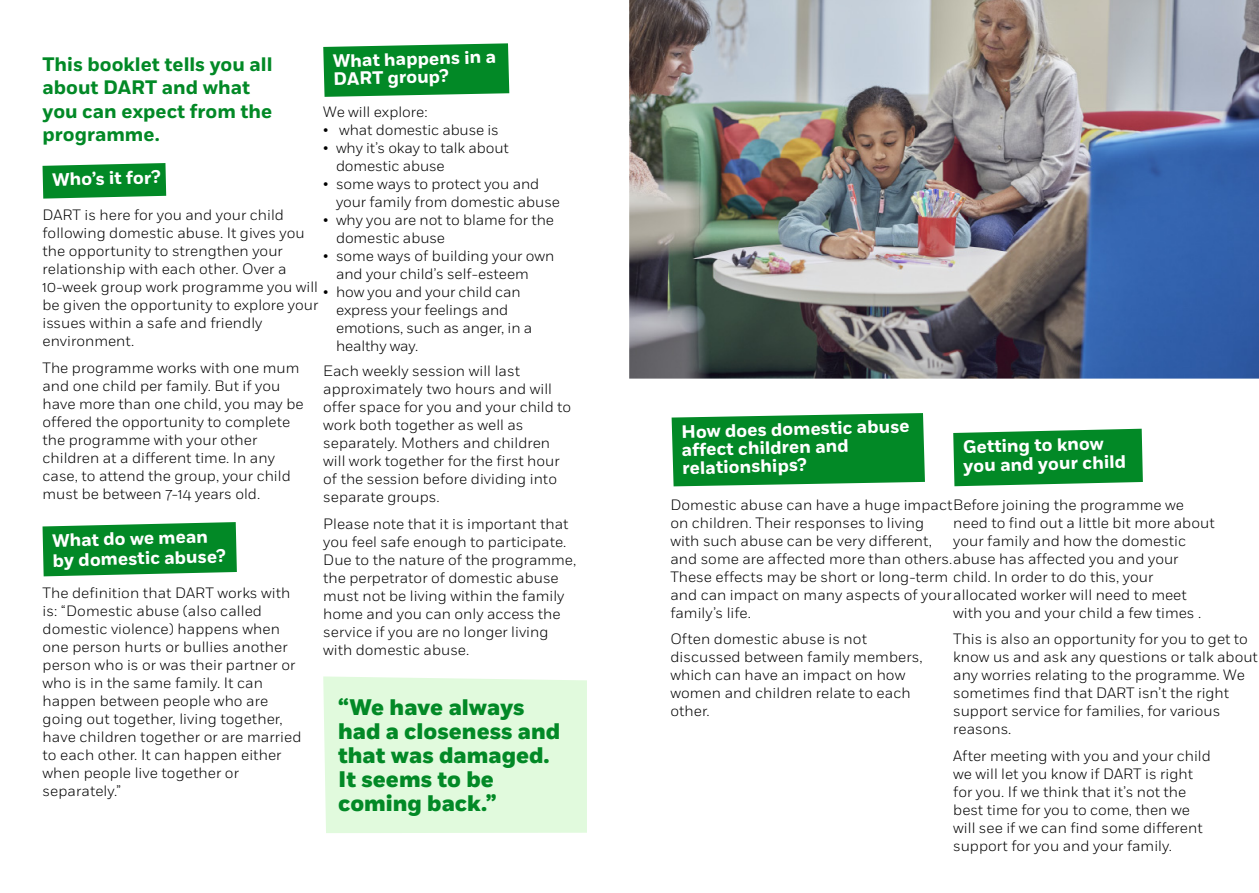
<style>
.page{position:relative;width:1259px;height:893px;background:#fff}
.page>*{position:absolute;margin:0;border:0;box-sizing:border-box;transform-origin:0 0}
.t1{font:800 22.5px/24px "Fort";color:#028926}
.t2{font:700 19.5px/23.4px "Fort";color:#028926}
.t3{font:700 18px/17.7px "Fort";color:#fff}
.t4{font:300 15px/18px "Fort";color:#000}
.s1{font-family:"Times New Roman";font-weight:400}
</style>
<div class="page">
<img style="left:629px;top:0;width:630px;height:379px">
<svg style="left:671px;top:413px;width:254px;height:73px;background:#129034"></svg>
<svg style="left:43px;top:163px;width:123px;height:36px;background:#199339"></svg>
<svg style="left:43px;top:522px;width:194px;height:54px;background:#159236"></svg>
<svg style="left:323px;top:43px;width:186px;height:54px;background:#179238"></svg>
<svg style="left:953px;top:429px;width:190px;height:57px;background:#149135"></svg>
<div style="left:323px;top:676px;width:264px;height:157px;background:#e1fadd"></div>
<h2 class="t3" style="left:332px;top:53px;width:165px;rotate:-2deg">What happens in a<br>DART group?</h2>
<p class="t4" style="left:323px;top:103px;width:106px">We will explore:</p>
<p class="t4" style="left:323px;top:121px;width:177px"><span class="s1">•</span> what domestic abuse is</p>
<p class="t4" style="left:336px;top:139px;width:174px;text-indent:-13px"><span class="s1">•</span> why it’s okay to talk about domestic abuse</p>
<p class="t4" style="left:336px;top:175px;width:225px;text-indent:-13px"><span class="s1">•</span> some ways to protect you and your family from domestic abuse</p>
<p class="t4" style="left:336px;top:211px;width:219px;text-indent:-13px"><span class="s1">•</span> why you are not to blame for the domestic abuse</p>
<p class="t4" style="left:336px;top:247px;width:220px;text-indent:-13px"><span class="s1">•</span> some ways of building your own and your child’s self-esteem</p>
<p class="t4" style="left:323px;top:283px;width:199px"><span class="s1">•</span> how you and your child can</p>
<p class="t4" style="left:336px;top:301px;width:174px">express your feelings and</p>
<p class="t4" style="left:336px;top:319px;width:198px">emotions, such as anger, in a healthy way.</p>
<p class="t4" style="left:323px;top:362px;width:249px">Each weekly session will last approximately two hours and will offer space for you and your child to work both together as well as separately. Mothers and children will work together for the first hour of the session before dividing into separate groups.</p>
<p class="t4" style="left:323px;top:515px;width:254px">Please note that it is important that you feel safe enough to participate.<br>Due to the nature of the programme, the perpetrator of domestic abuse must not be living within the family home and you can only access the service if you are no longer living with domestic abuse.</p>
<p class="t2" style="left:43px;top:53px;width:231px">This booklet tells you all about DART and what you can expect from the programme.</p>
<p class="t3" style="left:52px;top:172px;width:110px;rotate:-2deg">Who’s it for?</p>
<p class="t4" style="left:43px;top:206px;width:264px">DART is here for you and your child following domestic abuse. It gives you the opportunity to strengthen your relationship with each other. Over a</p>
<p class="t4" style="left:43px;top:278px;width:277px">10-week group work programme you will be given the opportunity to explore your</p>
<p class="t4" style="left:43px;top:314px;width:221px">issues within a safe and friendly environment.</p>
<p class="t4" style="left:43px;top:359px;width:263px">The programme works with one mum and one child per family. But if you have more than one child, you may be offered the opportunity to complete the programme with your other children at a different time. In any case, to attend the group, your child must be between 7-14 years old.</p>
<h2 class="t3" style="left:52px;top:531px;width:174px;line-height:20.2px;rotate:-2deg">What do we mean by domestic abuse?</h2>
<p class="t4" style="left:43px;top:584px;width:260px">The definition that DART works with is: “Domestic abuse (also called domestic violence) happens when one person hurts or bullies another person who is or was their partner or who is in the same family. It can happen between people who are going out together, living together, have children together or are married to each other. It can happen either when people live together or separately.”</p>
<h1 class="t1" style="left:338px;top:696px;width:224px">“We have always had a closeness and that was damaged.<br>It seems to be coming back.”</h1>
<h2 class="t3" style="left:680px;top:425px;width:230px;rotate:-2deg">How does domestic abuse affect children and relationships?</h2>
<p class="t4" style="left:670px;top:496px;width:515px">Domestic abuse can have a huge impactBefore joining the programme we</p>
<p class="t4" style="left:670px;top:514px;width:263px">on children. Their responses to living with such abuse can be very different,</p>
<p class="t4" style="left:670px;top:550px;width:518px">and some are affected more than others.abuse has affected you and your<br>These effects may be short or long-term child. In order to do this, your<br>and can impact on many aspects of yourallocated worker will need to meet</p>
<p class="t4" style="left:670px;top:604px;width:82px">family’s life.</p>
<p class="t4" style="left:670px;top:630px;width:254px">Often domestic abuse is not discussed between family members, which can have an impact on how women and children relate to each other.</p>
<h2 class="t3" style="left:962px;top:438px;width:164px;line-height:19.2px;rotate:-2deg">Getting to know you and your child</h2>
<p class="t4" style="left:953px;top:514px;width:263px">need to find out a little bit more about your family and how the domestic</p>
<p class="t4" style="left:953px;top:604px;width:249px">with you and your child a few times .</p>
<p class="t4" style="left:953px;top:630px;width:306px">This is also an opportunity for you to get to know us and ask any questions or talk about any worries relating to the programme. We sometimes find that DART isn’t the right support service for families, for various reasons.</p>
<p class="t4" style="left:953px;top:747px;width:259px">After meeting with you and your child we will let you know if DART is right for you. If we think that it’s not the best time for you to come, then we will see if we can find some different support for you and your family.</p>
</div>
